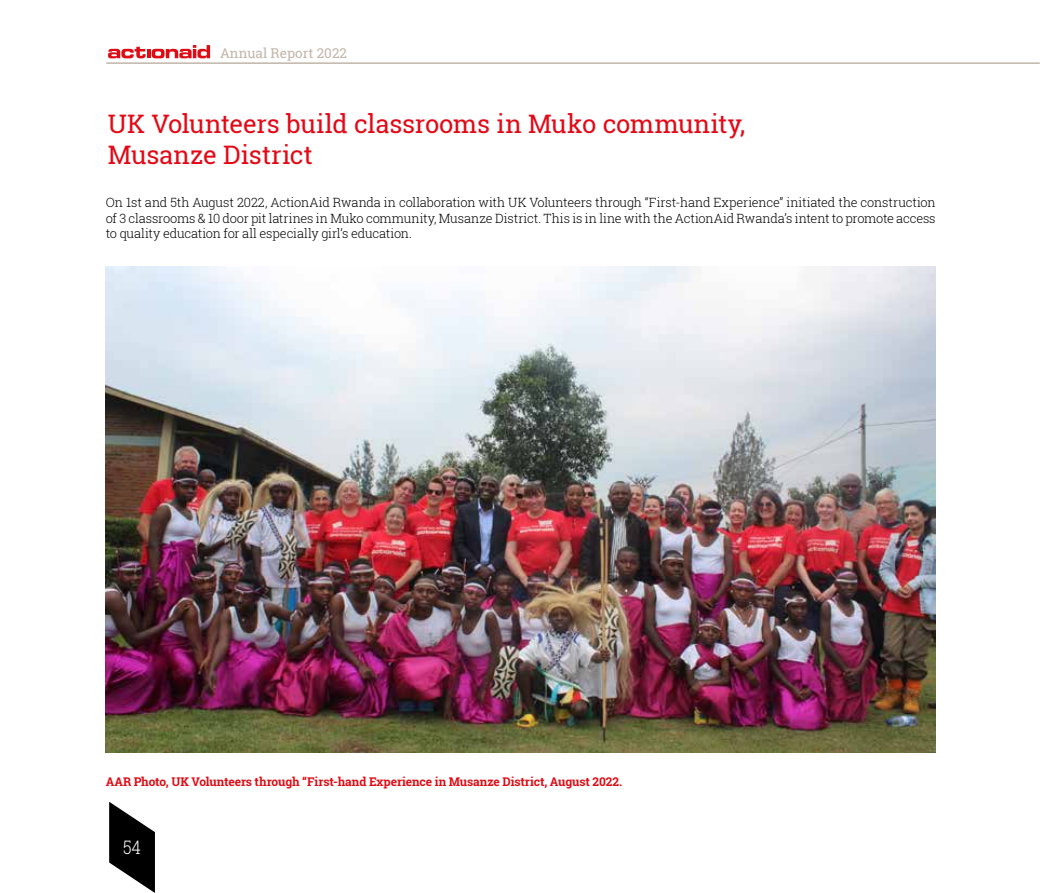
<style>
.page{position:relative;width:1042px;height:893px;background:#fff}
.page>*{position:absolute;margin:0;border:0;box-sizing:border-box;transform-origin:0 0}
.t1{font:25.5px/30.6px "Roboto Slab";letter-spacing:-.01em;color:#e30916}
.t2{font:300 18.6px "Roboto Slab";color:#fff;scale:.89 1}
.t3{font:13.5px "Roboto Slab";color:#c2b5a9}
.t4{font:300 12.75px/15.3px "Roboto Slab";letter-spacing:-.015em;color:#000;text-align:justify}
.t5{font:700 12px "Roboto Slab";letter-spacing:-.01em;color:#de0c15}
</style>
<div class="page">
<svg style="left:108px;top:45px;width:102px;height:13px"></svg>
<svg style="left:109px;top:802px;width:46px;height:91px"></svg>
<hr style="left:106px;top:62px;width:934px;height:2px;background:#c2b5a9">
<img style="left:106px;top:267px;width:829px;height:486px">
<p class="t3" style="left:220px;top:43px;width:128px">Annual Report 2022</p>
<h1 class="t1" style="left:108px;top:108px;width:639px">UK Volunteers build classrooms in Muko community,<br>Musanze District</h1>
<p class="t4" style="left:106px;top:195px;width:831px">On 1st and 5th August 2022, ActionAid Rwanda in collaboration with UK Volunteers through “First-hand Experience” initiated the construction of 3 classrooms &amp; 10 door pit latrines in Muko community, Musanze District. This is in line with the ActionAid Rwanda’s intent to promote access to quality education for all especially girl’s education.</p>
<p class="t5" style="left:106px;top:773px;width:518px">AAR Photo, UK Volunteers through “First-hand Experience in Musanze District, August 2022.</p>
<h2 class="t2" style="left:123px;top:835px;width:22px">54</h2>
</div>
